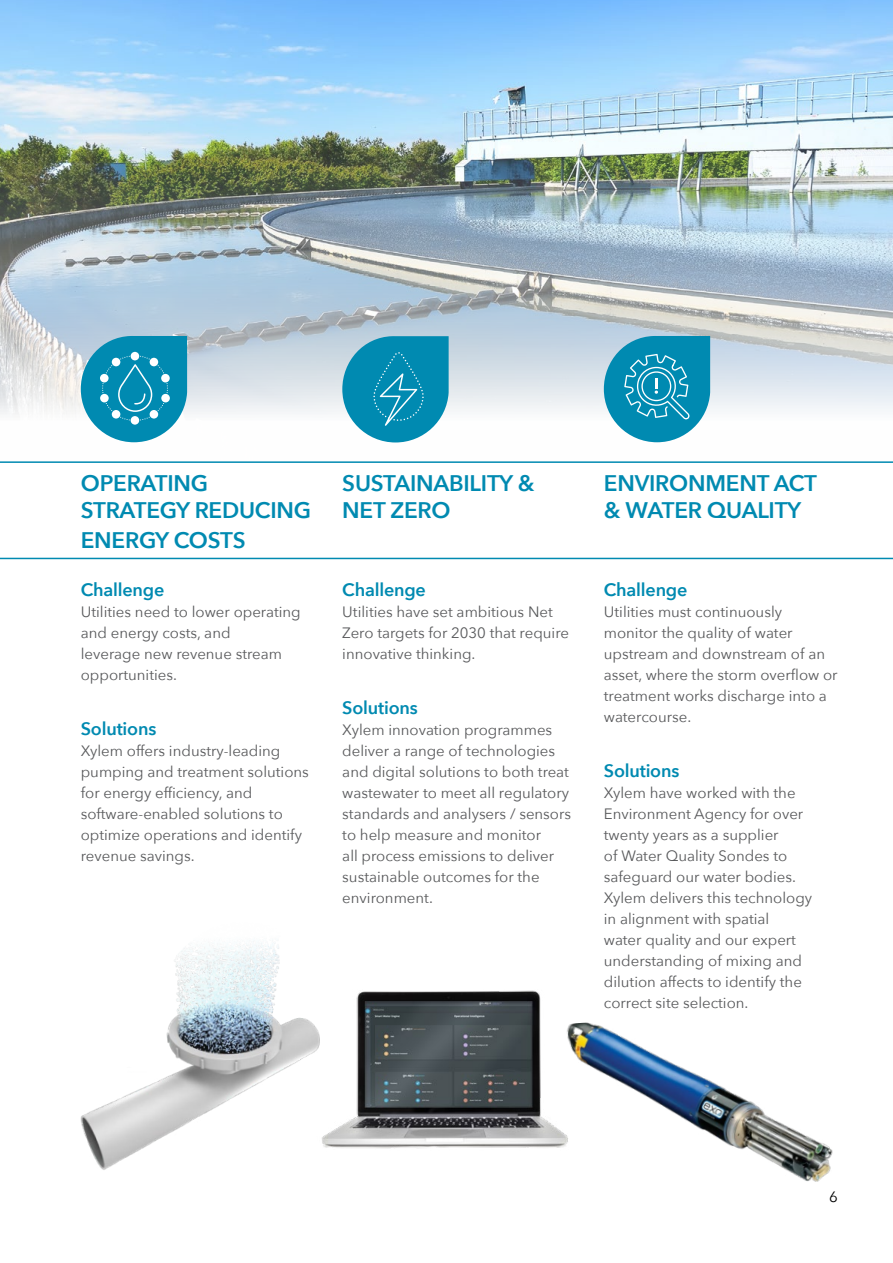
<style>
.page{position:relative;width:893px;height:1263px;background:#fff}
.page>*{position:absolute;margin:0;border:0;box-sizing:border-box;transform-origin:0 0}
.t1{font:600 22.5px/27px "Avenir Next";letter-spacing:-.01em;color:#008ab1}
.t2{font:600 18px "Avenir Next";letter-spacing:-.01em;color:#008ab1}
.t3{font:15px/21px "Avenir Next";color:#58595b}
.t4{font:15px "Avenir Next";color:#000}
</style>
<div class="page">
<img style="left:0;top:0;width:893px;height:443px">
<svg style="left:0;top:461px;width:893px;height:98px"></svg>
<svg style="left:81px;top:336px;width:106px;height:106px"></svg>
<div style="left:112px;top:358px;width:8px;height:8px;background:#fff;border-radius:50%"></div>
<div style="left:150px;top:358px;width:8px;height:8px;background:#fff;border-radius:50%"></div>
<div style="left:161px;top:374px;width:9px;height:8px;background:#fff;border-radius:50%"></div>
<div style="left:161px;top:394px;width:9px;height:8px;background:#fff;border-radius:50%"></div>
<div style="left:150px;top:410px;width:8px;height:9px;background:#fff;border-radius:50%"></div>
<div style="left:131px;top:416px;width:8px;height:9px;background:#fff;border-radius:50%"></div>
<div style="left:112px;top:410px;width:8px;height:9px;background:#fff;border-radius:50%"></div>
<div style="left:100px;top:374px;width:9px;height:8px;background:#fff;border-radius:50%"></div>
<div style="left:100px;top:394px;width:9px;height:8px;background:#fff;border-radius:50%"></div>
<div style="left:131px;top:352px;width:8px;height:8px;background:#fff;border-radius:50%"></div>
<svg style="left:342px;top:336px;width:106px;height:106px"></svg>
<svg style="left:604px;top:336px;width:106px;height:106px"></svg>
<img style="left:322px;top:990px;width:242px;height:159px">
<img style="left:80px;top:943px;width:240px;height:227px">
<img style="left:564px;top:1022px;width:269px;height:160px">
<h1 class="t1" style="left:81px;top:469px;width:232px">OPERATING<br>STRATEGY REDUCING</h1>
<h1 class="t1" style="left:81px;top:526px;width:166px">ENERGY COSTS</h1>
<p class="t2" style="left:81px;top:574px;width:85px">Challenge</p>
<p class="t3" style="left:81px;top:600px;width:221px">Utilities need to lower operating and energy costs, and<br>leverage new revenue stream opportunities.</p>
<p class="t2" style="left:81px;top:713px;width:77px">Solutions</p>
<p class="t3" style="left:81px;top:740px;width:230px">Xylem offers industry-leading pumping and treatment solutions for energy efficiency, and software-enabled solutions to optimize operations and identify revenue savings.</p>
<h1 class="t1" style="left:342px;top:469px;width:194px">SUSTAINABILITY &amp;<br>NET ZERO</h1>
<p class="t2" style="left:342px;top:574px;width:85px">Challenge</p>
<p class="t3" style="left:342px;top:600px;width:228px">Utilities have set ambitious Net<br>Zero targets for 2030 that require innovative thinking.</p>
<p class="t2" style="left:342px;top:692px;width:77px">Solutions</p>
<p class="t3" style="left:342px;top:719px;width:230px">Xylem innovation programmes deliver a range of technologies and digital solutions to both treat wastewater to meet all regulatory standards and analysers / sensors to help measure and monitor<br>all process emissions to deliver sustainable outcomes for the environment.</p>
<h1 class="t1" style="left:604px;top:469px;width:215px">ENVIRONMENT ACT &amp; WATER QUALITY</h1>
<p class="t2" style="left:604px;top:574px;width:85px">Challenge</p>
<p class="t3" style="left:604px;top:600px;width:235px">Utilities must continuously monitor the quality of water upstream and downstream of an asset, where the storm overflow or treatment works discharge into a watercourse.</p>
<p class="t2" style="left:604px;top:755px;width:77px">Solutions</p>
<p class="t3" style="left:604px;top:782px;width:210px">Xylem have worked with the<br>Environment Agency for over twenty years as a supplier<br>of Water Quality Sondes to safeguard our water bodies.<br>Xylem delivers this technology in alignment with spatial<br>water quality and our expert understanding of mixing and dilution affects to identify the correct site selection.</p>
<p class="t4" style="left:829px;top:1184px;width:10px">6</p>
</div>
